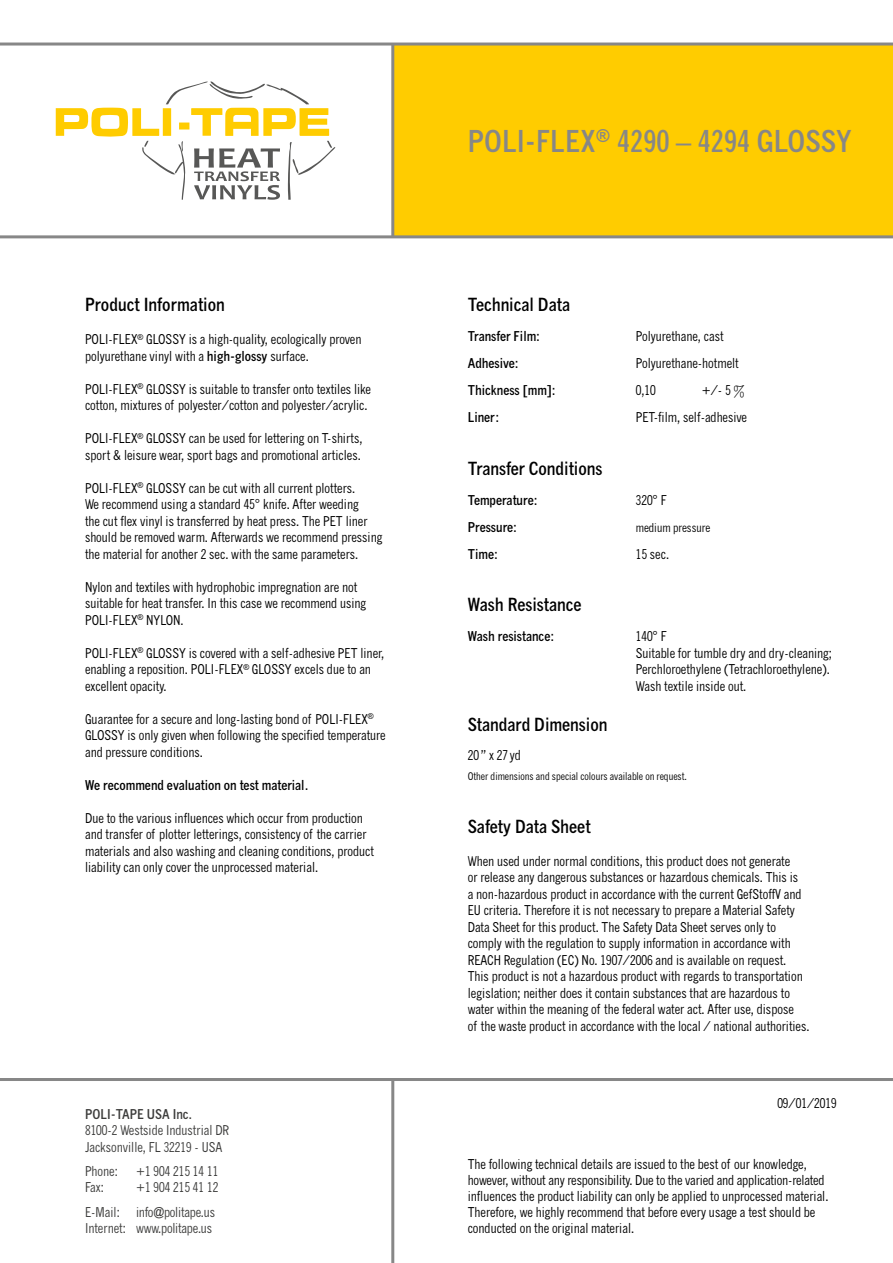
<style>
.page{position:relative;width:893px;height:1263px;background:#fff}
.page>*{position:absolute;margin:0;border:0;box-sizing:border-box;transform-origin:0 0}
.t1{font:700 condensed 30px "News Gothic MT Pro";color:#878787}
.t2{font:700 condensed 18px "News Gothic MT Pro";color:#000}
.t3{font:condensed 13.5px/16.5px "News Gothic MT Pro";color:#000}
.t4{font:condensed 13.5px/16.2px "News Gothic MT Pro";color:#3c3c3b}
.t5{font:700 condensed 13.5px "News Gothic MT Pro";color:#000}
.t6{font:700 condensed 13.5px "News Gothic MT Pro";color:#3c3c3b}
.t7{font:condensed 12px "News Gothic MT Pro";color:#000}
.t8{font:condensed 10.5px "News Gothic MT Pro";color:#000}
.s1{font-weight:700}
</style>
<div class="page">
<div style="left:393px;top:44px;width:500px;height:193px;background:#fc0"></div>
<hr style="left:0;top:235px;width:893px;height:3px;background:#878787">
<hr style="left:0;top:43px;width:893px;height:3px;background:#878787">
<hr style="left:391px;top:44px;width:3px;height:193px;background:#878787">
<hr style="left:0;top:1078px;width:893px;height:3px;background:#878787">
<hr style="left:391px;top:1079px;width:3px;height:184px;background:#878787">
<svg style="left:56px;top:81px;width:279px;height:119px"></svg>
<h2 class="t2" style="left:85px;top:293px;width:141px">Product Information</h2>
<p class="t3" style="left:85px;top:331px;width:278px">POLI-FLEX<sup>®</sup> GLOSSY is a high-quality, ecologically proven polyurethane vinyl with a <span class="s1">high-glossy</span> surface.</p>
<p class="t3" style="left:85px;top:380px;width:287px">POLI-FLEX<sup>®</sup> GLOSSY is suitable to transfer onto textiles like cotton, mixtures of polyester/cotton and polyester/acrylic.</p>
<p class="t3" style="left:85px;top:430px;width:279px">POLI-FLEX<sup>®</sup> GLOSSY can be used for lettering on T-shirts, sport &amp; leisure wear, sport bags and promotional articles.</p>
<p class="t3" style="left:85px;top:479px;width:299px">POLI-FLEX<sup>®</sup> GLOSSY can be cut with all current plotters.<br>We recommend using a standard 45° knife. After weeding<br>the cut flex vinyl is transferred by heat press. The PET liner should be removed warm. Afterwards we recommend pressing the material for another 2 sec. with the same parameters.</p>
<p class="t3" style="left:85px;top:578px;width:283px">Nylon and textiles with hydrophobic impregnation are not suitable for heat transfer. In this case we recommend using<br>POLI-FLEX<sup>®</sup> NYLON.</p>
<p class="t3" style="left:85px;top:644px;width:301px">POLI-FLEX<sup>®</sup> GLOSSY is covered with a self-adhesive PET liner, enabling a reposition. POLI-FLEX<sup>®</sup> GLOSSY excels due to an excellent opacity.</p>
<p class="t3" style="left:85px;top:710px;width:302px">Guarantee for a secure and long-lasting bond of POLI-FLEX<sup>®<br></sup>GLOSSY is only given when following the specified temperature and pressure conditions.</p>
<p class="t5" style="left:85px;top:776px;width:225px">We recommend evaluation on test material.</p>
<p class="t3" style="left:85px;top:809px;width:290px">Due to the various influences which occur from production and transfer of plotter letterings, consistency of the carrier materials and also washing and cleaning conditions, product liability can only cover the unprocessed material.</p>
<p class="t6" style="left:85px;top:1106px;width:109px">POLI-TAPE USA Inc.</p>
<p class="t4" style="left:85px;top:1122px;width:146px">8100-2 Westside Industrial DR<br>Jacksonville, FL 32219 - USA</p>
<p class="t4" style="left:85px;top:1163px;width:34px">Phone:</p>
<p class="t4" style="left:136px;top:1163px;width:84px">+1 904 215 14 11</p>
<p class="t4" style="left:85px;top:1179px;width:20px">Fax:</p>
<p class="t4" style="left:85px;top:1175px;width:135px;line-height:24.8px;text-align:right">+1 904 215 41 12<br>E-Mail: info@politape.us</p>
<p class="t4" style="left:85px;top:1220px;width:129px">Internet: www.politape.us</p>
<h1 class="t1" style="left:468px;top:122px;width:385px">POLI-FLEX<sup>®</sup> 4290 – 4294 GLOSSY</h1>
<h2 class="t2" style="left:468px;top:293px;width:104px">Technical Data</h2>
<p class="t5" style="left:468px;top:328px;width:74px">Transfer Film:</p>
<p class="t3" style="left:636px;top:328px;width:89px">Polyurethane, cast</p>
<p class="t5" style="left:468px;top:355px;width:52px">Adhesive:</p>
<p class="t3" style="left:636px;top:355px;width:104px">Polyurethane-hotmelt</p>
<p class="t5" style="left:468px;top:382px;width:90px">Thickness [mm]:</p>
<p class="t3" style="left:636px;top:382px;width:21px">0,10</p>
<p class="t3" style="left:702px;top:382px;width:45px">+/- 5 %</p>
<p class="t5" style="left:468px;top:409px;width:33px">Liner:</p>
<p class="t3" style="left:636px;top:409px;width:113px">PET-film, self-adhesive</p>
<h2 class="t2" style="left:468px;top:457px;width:136px">Transfer Conditions</h2>
<p class="t5" style="left:468px;top:491px;width:71px">Temperature:</p>
<p class="t3" style="left:636px;top:491px;width:32px">320° F</p>
<p class="t5" style="left:468px;top:518px;width:51px">Pressure:</p>
<p class="t7" style="left:636px;top:520px;width:76px">medium pressure</p>
<p class="t5" style="left:468px;top:545px;width:32px">Time:</p>
<p class="t3" style="left:636px;top:545px;width:35px">15 sec.</p>
<h2 class="t2" style="left:468px;top:593px;width:115px">Wash Resistance</h2>
<p class="t5" style="left:468px;top:628px;width:88px">Wash resistance:</p>
<p class="t3" style="left:636px;top:628px;width:198px">140° F<br>Suitable for tumble dry and dry-cleaning;<br>Perchloroethylene (Tetrachloroethylene).<br>Wash textile inside out.</p>
<h2 class="t2" style="left:468px;top:713px;width:141px">Standard Dimension</h2>
<p class="t3" style="left:468px;top:746px;width:55px">20 ” x 27 yd</p>
<p class="t8" style="left:468px;top:770px;width:221px">Other dimensions and special colours available on request.</p>
<h2 class="t2" style="left:468px;top:815px;width:124px">Safety Data Sheet</h2>
<p class="t3" style="left:468px;top:853px;width:343px">When used under normal conditions, this product does not generate<br>or release any dangerous substances or hazardous chemicals. This is<br>a non-hazardous product in accordance with the current GefStoffV and EU criteria. Therefore it is not necessary to prepare a Material Safety Data Sheet for this product. The Safety Data Sheet serves only to comply with the regulation to supply information in accordance with REACH Regulation (EC) No. 1907/2006 and is available on request.<br>This product is not a hazardous product with regards to transportation legislation; neither does it contain substances that are hazardous to water within the meaning of the federal water act. After use, dispose<br>of the waste product in accordance with the local / national authorities.</p>
<p class="t3" style="left:777px;top:1095px;width:61px">09/01/2019</p>
<p class="t3" style="left:468px;top:1155px;width:362px">The following technical details are issued to the best of our knowledge, however, without any responsibility. Due to the varied and application-related influences the product liability can only be applied to unprocessed material.<br>Therefore, we highly recommend that before every usage a test should be conducted on the original material.</p>
</div>
